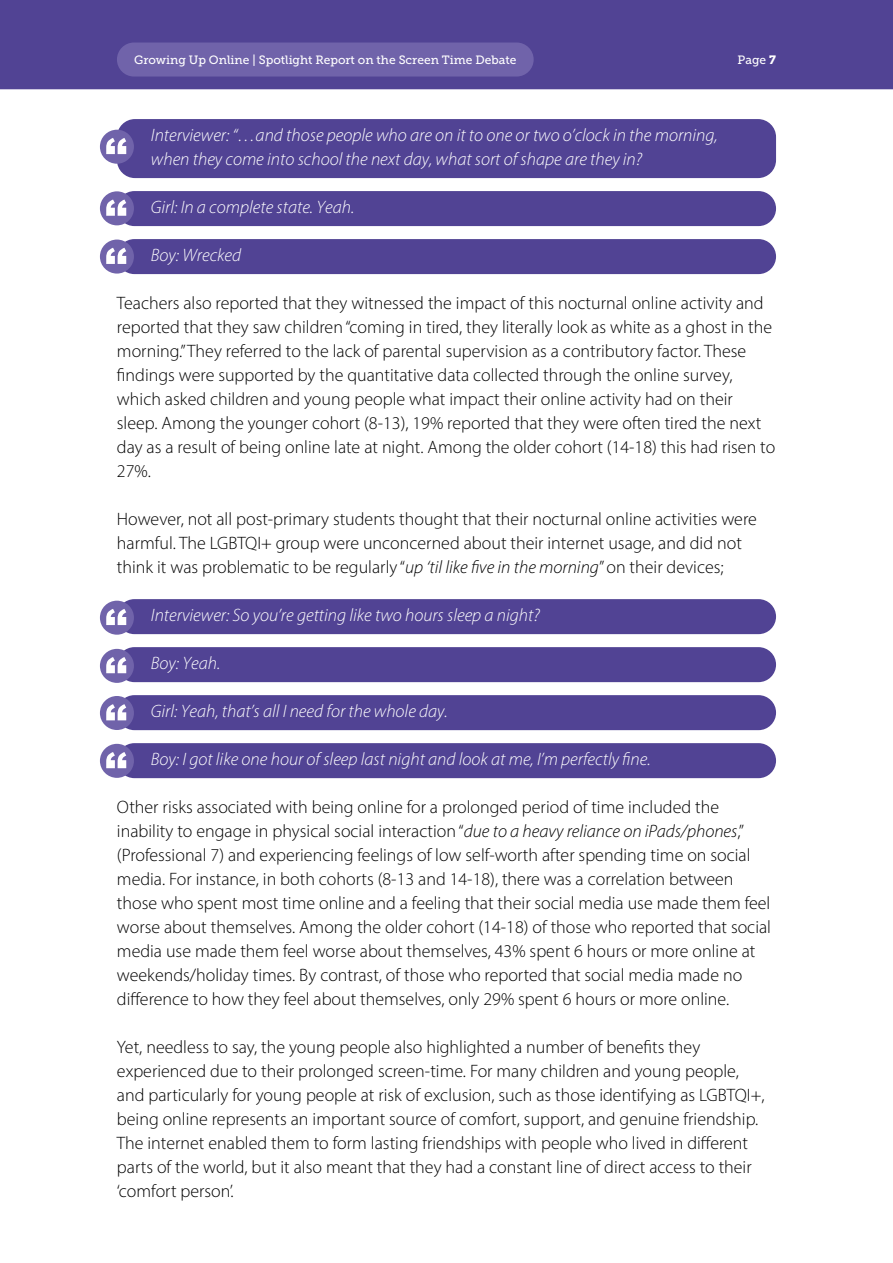
<style>
.page{position:relative;width:893px;height:1263px;background:#514394}
.page>*{position:absolute;margin:0;border:0;box-sizing:border-box;transform-origin:0 0}
.P_-_Body{font:300 18px/24px "Myriad Pro";color:#000}
.P_-_Quote{font:italic 300 18px/24px "Myriad Pro";color:#fff}
.t1{font:12px "Museo Slab 500";color:#fff}
.s1{font-family:"Museo Slab 900"}
.s2{font-style:italic}
</style>
<div class="page">
<div style="left:0;top:89px;width:893px;height:1174px;background:#fff"></div>
<div style="left:117px;top:43px;width:417px;height:34px;background:#7063aa;border-radius:17px"></div>
<div style="left:117px;top:119px;width:659px;height:59px;background:#514394;border-radius:18px"></div>
<div style="left:117px;top:191px;width:659px;height:35px;background:#514394;border-radius:18px"></div>
<div style="left:117px;top:239px;width:659px;height:35px;background:#514394;border-radius:18px"></div>
<div style="left:117px;top:599px;width:659px;height:35px;background:#514394;border-radius:18px"></div>
<div style="left:117px;top:647px;width:659px;height:35px;background:#514394;border-radius:18px"></div>
<div style="left:117px;top:695px;width:659px;height:35px;background:#514394;border-radius:18px"></div>
<div style="left:117px;top:743px;width:659px;height:35px;background:#514394;border-radius:18px"></div>
<div style="left:100px;top:130px;width:34px;height:34px;background:#7063aa;border-radius:50%"></div>
<svg style="left:106px;top:138px;width:20px;height:16px"></svg>
<div style="left:100px;top:191px;width:34px;height:34px;background:#7063aa;border-radius:50%"></div>
<svg style="left:106px;top:199px;width:20px;height:17px"></svg>
<div style="left:100px;top:240px;width:34px;height:34px;background:#7063aa;border-radius:50%"></div>
<svg style="left:106px;top:248px;width:20px;height:16px"></svg>
<div style="left:100px;top:601px;width:34px;height:34px;background:#7063aa;border-radius:50%"></div>
<svg style="left:106px;top:609px;width:20px;height:16px"></svg>
<div style="left:100px;top:649px;width:34px;height:34px;background:#7063aa;border-radius:50%"></div>
<svg style="left:106px;top:657px;width:20px;height:16px"></svg>
<div style="left:100px;top:696px;width:34px;height:34px;background:#7063aa;border-radius:50%"></div>
<svg style="left:106px;top:704px;width:20px;height:16px"></svg>
<div style="left:100px;top:744px;width:34px;height:34px;background:#7063aa;border-radius:50%"></div>
<svg style="left:106px;top:752px;width:20px;height:16px"></svg>
<p class="t1" style="left:134px;top:53px;width:384px">Growing Up Online | Spotlight Report on the Screen Time Debate</p>
<p class="t1" style="left:738px;top:53px;width:40px">Page <span class="s1">7</span></p>
<p class="P_-_Quote" style="left:151px;top:123px;width:568px">Interviewer: “…and those people who are on it to one or two o’clock in the morning, when they come into school the next day, what sort of shape are they in?</p>
<p class="P_-_Quote" style="left:151px;top:195px;width:205px">Girl: In a complete state. Yeah.</p>
<p class="P_-_Quote" style="left:151px;top:243px;width:92px">Boy: Wrecked</p>
<p class="P_-_Body" style="left:117px;top:291px;width:660px">Teachers also reported that they witnessed the impact of this nocturnal online activity and reported that they saw children “coming in tired, they literally look as white as a ghost in the morning.” They referred to the lack of parental supervision as a contributory factor. These findings were supported by the quantitative data collected through the online survey, which asked children and young people what impact their online activity had on their sleep. Among the younger cohort (8-13), 19% reported that they were often tired the next day as a result of being online late at night. Among the older cohort (14-18) this had risen to 27%.</p>
<p class="P_-_Body" style="left:117px;top:507px;width:641px">However, not all post-primary students thought that their nocturnal online activities were harmful. The LGBTQI+ group were unconcerned about their internet usage, and did not think it was problematic to be regularly “<span class="s2">up ‘til like five in the morning</span>” on their devices;</p>
<p class="P_-_Quote" style="left:151px;top:603px;width:390px">Interviewer: So you’re getting like two hours sleep a night?</p>
<p class="P_-_Quote" style="left:151px;top:651px;width:71px">Boy: Yeah.</p>
<p class="P_-_Quote" style="left:151px;top:699px;width:298px">Girl: Yeah, that’s all I need for the whole day.</p>
<p class="P_-_Quote" style="left:151px;top:747px;width:501px">Boy: I got like one hour of sleep last night and look at me, I’m perfectly fine.</p>
<p class="P_-_Body" style="left:117px;top:795px;width:656px">Other risks associated with being online for a prolonged period of time included the inability to engage in physical social interaction “<span class="s2">due to a heavy reliance on iPads/phones</span>,” (Professional 7) and experiencing feelings of low self-worth after spending time on social media. For instance, in both cohorts (8-13 and 14-18), there was a correlation between those who spent most time online and a feeling that their social media use made them feel worse about themselves. Among the older cohort (14-18) of those who reported that social media use made them feel worse about themselves, 43% spent 6 hours or more online at weekends/holiday times. By contrast, of those who reported that social media made no difference to how they feel about themselves, only 29% spent 6 hours or more online.</p>
<p class="P_-_Body" style="left:117px;top:1035px;width:649px">Yet, needless to say, the young people also highlighted a number of benefits they experienced due to their prolonged screen-time. For many children and young people, and particularly for young people at risk of exclusion, such as those identifying as LGBTQI+, being online represents an important source of comfort, support, and genuine friendship.<br>The internet enabled them to form lasting friendships with people who lived in different parts of the world, but it also meant that they had a constant line of direct access to their ‘comfort person’.</p>
</div>
